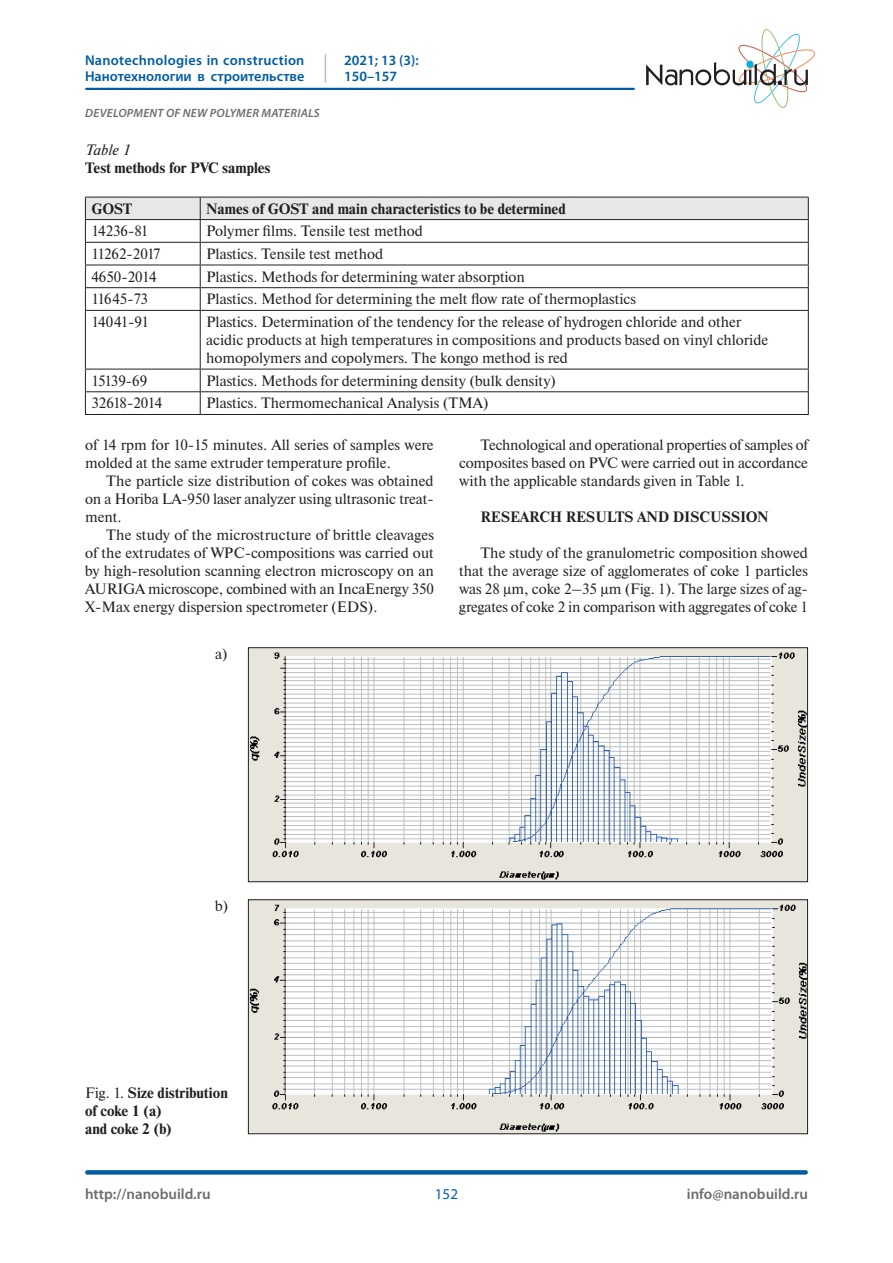
<style>
.page{position:relative;width:893px;height:1263px;background:#fff}
.page>*{position:absolute;margin:0;border:0;box-sizing:border-box;transform-origin:0 0}
.t1{font:15px/18px "Newton";color:#231f20;text-align:justify}
.t2{font:700 15px/18px "Newton";color:#231f20}
.t3{font:600 15px "Myriad Pro";color:#6c6d70}
.t4{font:15px "Newton";letter-spacing:-.04em;color:#231f20}
.t5{font:italic 15px "Newton";color:#231f20}
.t6{font:15px "Myriad Pro";color:#015ca3}
.t7{font:600 14.25px/16.5px "Myriad Pro";letter-spacing:.005em;color:#015ca3}
.t8{font:italic 600 12px "Myriad Pro";letter-spacing:.02em;color:#6c6d70}
.s1{font-weight:400}
</style>
<div class="page">
<svg style="left:646px;top:29px;width:169px;height:79px"></svg>
<div style="left:87px;top:1170px;width:719px;height:5px;background:#015ca3"></div>
<hr style="left:86px;top:88px;width:548px;height:2px;background:#015ca3">
<svg style="left:325px;top:55px;width:1px;height:27px"></svg>
<svg style="left:85px;top:197px;width:724px;height:113px"></svg>
<hr style="left:85px;top:310px;width:115px;height:1px;background:#231f20">
<hr style="left:85px;top:311px;width:1px;height:58px;background:#231f20">
<hr style="left:200px;top:310px;width:609px;height:1px;background:#231f20">
<hr style="left:200px;top:311px;width:1px;height:58px;background:#231f20">
<hr style="left:808px;top:311px;width:1px;height:58px;background:#231f20">
<hr style="left:85px;top:369px;width:115px;height:1px;background:#231f20">
<hr style="left:200px;top:369px;width:609px;height:1px;background:#231f20">
<hr style="left:85px;top:391px;width:115px;height:1px;background:#231f20">
<svg style="left:85px;top:369px;width:1px;height:45px"></svg>
<hr style="left:200px;top:391px;width:609px;height:1px;background:#231f20">
<svg style="left:200px;top:369px;width:1px;height:45px"></svg>
<svg style="left:808px;top:369px;width:1px;height:45px"></svg>
<hr style="left:85px;top:414px;width:115px;height:1px;background:#231f20">
<hr style="left:200px;top:414px;width:609px;height:1px;background:#231f20">
<img style="left:250px;top:649px;width:556px;height:231px">
<div style="left:248px;top:647px;width:560px;height:235px;border:1px solid #231f20"></div>
<img style="left:250px;top:901px;width:556px;height:231px">
<div style="left:248px;top:899px;width:560px;height:235px;border:1px solid #231f20"></div>
<p class="t7" style="left:85px;top:51px;width:221px">Nanotechnologies in construction<br>Нанотехнологии в строительстве</p>
<p class="t7" style="left:344px;top:51px;width:76px">2021; 13 (3):<br>150–157</p>
<p class="t8" style="left:85px;top:105px;width:236px">DEVELOPMENT OF NEW POLYMER MATERIALS</p>
<p class="t5" style="left:85px;top:140px;width:46px">Table 1</p>
<p class="t2" style="left:85px;top:159px;width:187px">Test methods for PVC samples</p>
<p class="t2" style="left:91px;top:200px;width:42px">GOST</p>
<p class="t2" style="left:206px;top:200px;width:361px">Names of GOST and main characteristics to be determined</p>
<p class="t1" style="left:91px;top:222px;width:59px">14236-81</p>
<p class="t1" style="left:206px;top:222px;width:218px">Polymer films. Tensile test method</p>
<p class="t4" style="left:91px;top:243px;width:71px">11262-2017</p>
<p class="t1" style="left:206px;top:244px;width:178px">Plastics. Tensile test method</p>
<p class="t1" style="left:91px;top:267px;width:67px">4650-2014</p>
<p class="t1" style="left:206px;top:267px;width:320px">Plastics. Methods for determining water absorption</p>
<p class="t1" style="left:91px;top:290px;width:58px">11645-73</p>
<p class="t1" style="left:206px;top:290px;width:431px">Plastics. Method for determining the melt flow rate of thermoplastics</p>
<p class="t1" style="left:91px;top:312px;width:59px">14041-91</p>
<p class="t1" style="left:206px;top:312px;width:564px;text-align:left">Plastics. Determination of the tendency for the release of hydrogen chloride and other acidic products at high temperatures in compositions and products based on vinyl chloride homopolymers and copolymers. The kongo method is red</p>
<p class="t1" style="left:91px;top:371px;width:57px">15139-69</p>
<p class="t1" style="left:206px;top:371px;width:351px">Plastics. Methods for determining density (bulk density)</p>
<p class="t4" style="left:91px;top:392px;width:72px">32618-2014</p>
<p class="t1" style="left:206px;top:394px;width:284px">Plastics. Thermomechanical Analysis (TMA)</p>
<p class="t1" style="left:85px;top:435px;width:350px">of 14 rpm for 10-15 minutes. All series of samples were molded at the same extruder temperature profile.</p>
<p class="t1" style="left:85px;top:471px;width:350px;text-indent:21px">The particle size distribution of cokes was obtained on a Horiba LA-950 laser analyzer using ultrasonic treat&shy;ment.</p>
<p class="t1" style="left:85px;top:525px;width:350px;text-indent:21px">The study of the microstructure of brittle cleavages of the extrudates of WPC-compositions was carried out by high-resolution scanning electron microscopy on an AURIGA microscope, combined with an IncaEnergy 350<br>X-Max energy dispersion spectrometer (EDS).</p>
<p class="t1" style="left:215px;top:644px;width:14px">a)</p>
<p class="t1" style="left:459px;top:435px;width:350px;text-indent:21px">Technological and operational properties of samples of composites based on PVC were carried out in accordance with the applicable standards given in Table 1.</p>
<p class="t2" style="left:480px;top:508px;width:290px">RESEARCH RESULTS AND DISCUSSION</p>
<p class="t1" style="left:459px;top:543px;width:350px;text-indent:21px">The study of the granulometric composition showed that the average size of agglomerates of coke 1 particles was 28 µm, coke 2–35 µm (Fig. 1). The large sizes of ag&shy;gregates of coke 2 in comparison with aggregates of coke 1</p>
<p class="t1" style="left:215px;top:896px;width:15px">b)</p>
<p class="t2" style="left:85px;top:1084px;width:144px"><span class="s1">Fig. 1.</span> Size distribution of coke 1 (a)<br>and coke 2 (b)</p>
<p class="t3" style="left:85px;top:1184px;width:127px">http://nanobuild.ru</p>
<p class="t3" style="left:687px;top:1184px;width:123px">info@nanobuild.ru</p>
<p class="t6" style="left:435px;top:1185px;width:25px">152</p>
</div>
